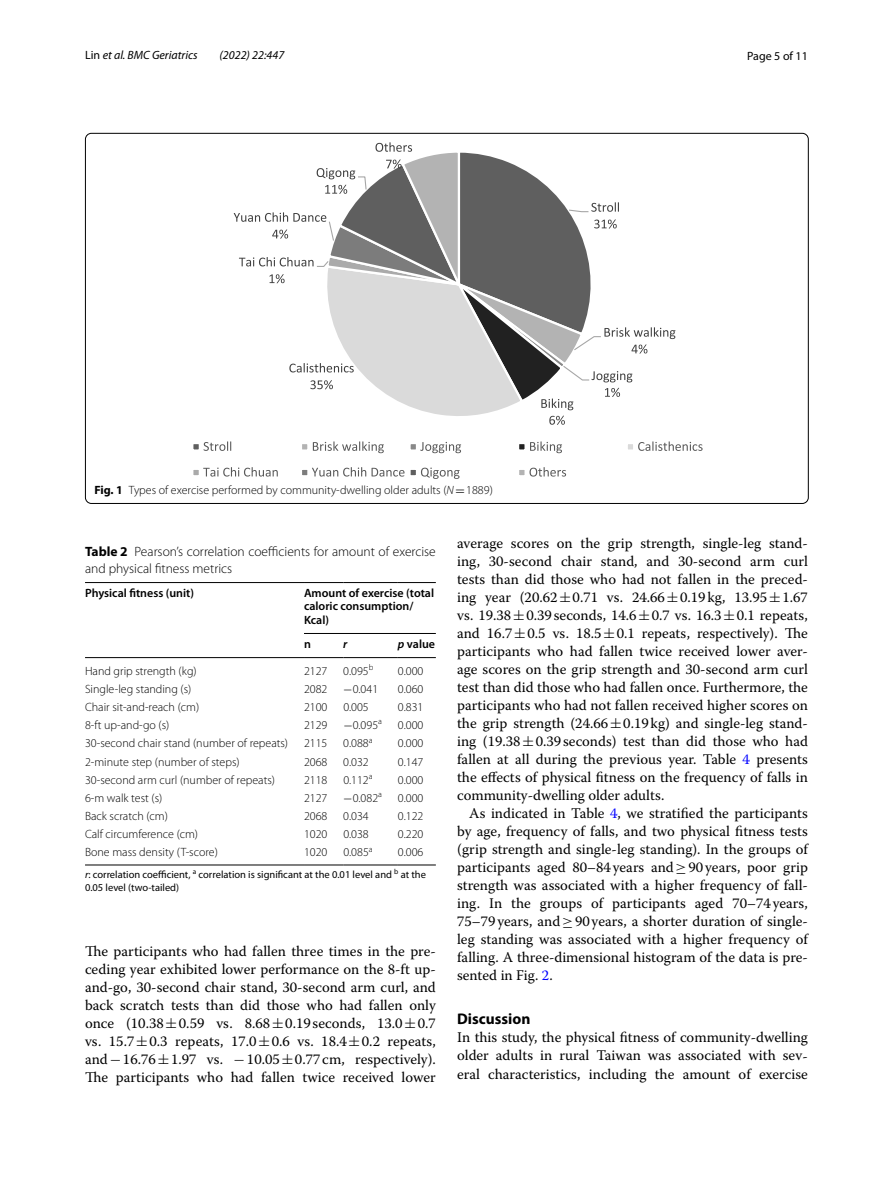
<style>
.page{position:relative;width:893px;height:1187px;background:#fff}
.page>*{position:absolute;margin:0;border:0;box-sizing:border-box;transform-origin:0 0}
.t1{font:700 15.45px "Myriad Pro";color:#000}
.t2{font:14.7px/18px "Warnock Pro";color:#000;text-align:justify}
.t3{font:300 13.5px/16.5px "Myriad Pro";color:#000}
.t4{font:300 12px "Myriad Pro";color:#000}
.t5{font:600 12px/13.5px "Myriad Pro";color:#000}
.t6{font:italic 12px "Myriad Pro";color:#000}
.t7{font:12px "Myriad Pro";color:#000}
.t8{font:italic 600 12px "Myriad Pro";color:#000}
.t9{font:10.5px/12.8px "Myriad Pro";color:#000}
.s1{font-style:normal}
.s2{font-weight:700}
.s3{font-style:italic}
.s4{font-family:"MTSY";font-weight:400}
.s5{font-family:"MTSY"}
.s6{color:#00f}
</style>
<div class="page">
<svg style="left:234px;top:142px;width:441px;height:283px"></svg>
<div style="left:192px;top:443px;width:8px;height:7px;background:#5f5f5f"></div>
<div style="left:191px;top:442px;width:10px;height:9px;border:2px solid #fff"></div>
<svg style="left:204px;top:441px;width:27px;height:10px"></svg>
<div style="left:300px;top:442px;width:10px;height:9px;background:#b3b3b3;border:2px solid #fff"></div>
<svg style="left:313px;top:441px;width:71px;height:12px"></svg>
<div style="left:408px;top:442px;width:10px;height:9px;background:#898989;border:2px solid #fff"></div>
<svg style="left:420px;top:442px;width:41px;height:11px"></svg>
<div style="left:517px;top:442px;width:10px;height:9px;background:#212121;border:2px solid #fff"></div>
<svg style="left:530px;top:441px;width:32px;height:12px"></svg>
<div style="left:626px;top:442px;width:9px;height:9px;background:#dadada;border:2px solid #fff"></div>
<svg style="left:638px;top:441px;width:65px;height:10px"></svg>
<div style="left:192px;top:469px;width:8px;height:7px;background:#aaa"></div>
<div style="left:191px;top:467px;width:10px;height:10px;border:2px solid #fff"></div>
<svg style="left:203px;top:467px;width:75px;height:9px"></svg>
<div style="left:301px;top:469px;width:7px;height:7px;background:#7c7c7c"></div>
<div style="left:300px;top:467px;width:10px;height:10px;border:2px solid #fff"></div>
<svg style="left:312px;top:467px;width:93px;height:9px"></svg>
<div style="left:409px;top:469px;width:8px;height:7px;background:#5f5f5f"></div>
<div style="left:408px;top:467px;width:10px;height:10px;border:2px solid #fff"></div>
<svg style="left:421px;top:467px;width:39px;height:12px"></svg>
<div style="left:518px;top:469px;width:8px;height:7px;background:#b3b3b3"></div>
<div style="left:517px;top:467px;width:10px;height:10px;border:2px solid #fff"></div>
<svg style="left:529px;top:467px;width:37px;height:9px"></svg>
<hr style="left:85px;top:582px;width:219px;height:1px;background:#000">
<hr style="left:85px;top:657px;width:219px;height:1px;background:#000">
<hr style="left:304px;top:582px;width:39px;height:1px;background:#000">
<hr style="left:343px;top:582px;width:55px;height:1px;background:#000">
<hr style="left:398px;top:582px;width:38px;height:1px;background:#000">
<hr style="left:304px;top:657px;width:39px;height:1px;background:#000">
<hr style="left:343px;top:657px;width:55px;height:1px;background:#000">
<hr style="left:398px;top:657px;width:38px;height:1px;background:#000">
<hr style="left:85px;top:864px;width:219px;height:1px;background:#000">
<hr style="left:304px;top:864px;width:39px;height:1px;background:#000">
<hr style="left:343px;top:864px;width:55px;height:1px;background:#000">
<hr style="left:398px;top:864px;width:38px;height:1px;background:#000">
<hr style="left:304px;top:633px;width:132px;height:1px;background:#000">
<p class="t6" style="left:85px;top:48px;width:114px"><span class="s1">Lin</span> et al. BMC Geriatrics</p>
<p class="t6" style="left:220px;top:48px;width:66px">(2022) 22:447</p>
<p class="t7" style="left:747px;top:48px;width:62px">Page 5 of 11</p>
<p class="t4" style="left:94px;top:483px;width:400px"><span class="s2">Fig. 1</span> Types of exercise performed by community-dwelling older adults (<span class="s3">N</span><span class="s4">=</span>1889)</p>
<p class="t3" style="left:85px;top:543px;width:352px"><span class="s2">Table 2</span> Pearson’s correlation coefficients for amount of exercise and physical fitness metrics</p>
<p class="t5" style="left:85px;top:586px;width:110px">Physical fitness (unit)</p>
<p class="t5" style="left:304px;top:586px;width:132px">Amount of exercise (total caloric consumption/<br>Kcal)</p>
<p class="t5" style="left:304px;top:636px;width:8px">n</p>
<p class="t8" style="left:343px;top:636px;width:6px">r</p>
<p class="t5" style="left:398px;top:636px;width:39px"><span class="s3">p</span> value</p>
<p class="t4" style="left:85px;top:664px;width:113px">Hand grip strength (kg)</p>
<p class="t4" style="left:304px;top:664px;width:25px">2127</p>
<p class="t4" style="left:343px;top:664px;width:32px">0.095<sup>b</sup></p>
<p class="t4" style="left:398px;top:664px;width:27px">0.000</p>
<p class="t4" style="left:85px;top:682px;width:108px">Single-leg standing (s)</p>
<p class="t4" style="left:304px;top:682px;width:25px">2082</p>
<p class="t4" style="left:343px;top:682px;width:36px"><span class="s4">−</span>0.041</p>
<p class="t4" style="left:398px;top:682px;width:27px">0.060</p>
<p class="t4" style="left:85px;top:700px;width:116px">Chair sit-and-reach (cm)</p>
<p class="t4" style="left:304px;top:700px;width:25px">2100</p>
<p class="t4" style="left:343px;top:700px;width:27px">0.005</p>
<p class="t4" style="left:398px;top:700px;width:27px">0.831</p>
<p class="t4" style="left:85px;top:718px;width:86px">8-ft up-and-go (s)</p>
<p class="t4" style="left:304px;top:718px;width:25px">2129</p>
<p class="t4" style="left:343px;top:718px;width:40px"><span class="s4">−</span>0.095<sup>a</sup></p>
<p class="t4" style="left:398px;top:718px;width:27px">0.000</p>
<p class="t4" style="left:85px;top:736px;width:205px">30-second chair stand (number of repeats)</p>
<p class="t4" style="left:304px;top:736px;width:25px">2115</p>
<p class="t4" style="left:343px;top:736px;width:31px">0.088<sup>a</sup></p>
<p class="t4" style="left:398px;top:736px;width:27px">0.000</p>
<p class="t4" style="left:85px;top:755px;width:156px">2-minute step (number of steps)</p>
<p class="t4" style="left:304px;top:755px;width:25px">2068</p>
<p class="t4" style="left:343px;top:755px;width:27px">0.032</p>
<p class="t4" style="left:398px;top:755px;width:27px">0.147</p>
<p class="t4" style="left:85px;top:773px;width:192px">30-second arm curl (number of repeats)</p>
<p class="t4" style="left:304px;top:773px;width:25px">2118</p>
<p class="t4" style="left:343px;top:773px;width:31px">0.112<sup>a</sup></p>
<p class="t4" style="left:398px;top:773px;width:27px">0.000</p>
<p class="t4" style="left:85px;top:791px;width:79px">6-m walk test (s)</p>
<p class="t4" style="left:304px;top:791px;width:25px">2127</p>
<p class="t4" style="left:343px;top:791px;width:40px"><span class="s4">−</span>0.082<sup>a</sup></p>
<p class="t4" style="left:398px;top:791px;width:27px">0.000</p>
<p class="t4" style="left:85px;top:809px;width:84px">Back scratch (cm)</p>
<p class="t4" style="left:304px;top:809px;width:25px">2068</p>
<p class="t4" style="left:343px;top:809px;width:27px">0.034</p>
<p class="t4" style="left:398px;top:809px;width:27px">0.122</p>
<p class="t4" style="left:85px;top:827px;width:115px">Calf circumference (cm)</p>
<p class="t4" style="left:304px;top:827px;width:25px">1020</p>
<p class="t4" style="left:343px;top:827px;width:27px">0.038</p>
<p class="t4" style="left:398px;top:827px;width:27px">0.220</p>
<p class="t4" style="left:85px;top:845px;width:134px">Bone mass density (T-score)</p>
<p class="t4" style="left:304px;top:845px;width:25px">1020</p>
<p class="t4" style="left:343px;top:845px;width:31px">0.085<sup>a</sup></p>
<p class="t4" style="left:398px;top:845px;width:27px">0.006</p>
<p class="t9" style="left:85px;top:867px;width:342px"><span class="s3">r</span>: correlation coefficient, <sup>a</sup> correlation is significant at the 0.01 level and <sup>b</sup> at the<br>0.05 level (two-tailed)</p>
<p class="t2" style="left:85px;top:942px;width:352px">The participants who had fallen three times in the pre&shy;ceding year exhibited lower performance on the 8-ft up&shy;and-go, 30-second chair stand, 30-second arm curl, and back scratch tests than did those who had fallen only once (10.38<span class="s5">±</span>0.59 vs. 8.68<span class="s5">±</span>0.19seconds, 13.0<span class="s5">±</span>0.7 vs. 15.7<span class="s5">±</span>0.3 repeats, 17.0<span class="s5">±</span>0.6 vs. 18.4<span class="s5">±</span>0.2 repeats, and<span class="s5">−</span>16.76<span class="s5">±</span>1.97 vs. <span class="s5">−</span>10.05<span class="s5">±</span>0.77cm, respectively).<br>The participants who had fallen twice received lower</p>
<p class="t2" style="left:457px;top:533px;width:352px">average scores on the grip strength, single-leg stand&shy;ing, 30-second chair stand, and 30-second arm curl tests than did those who had not fallen in the preced&shy;ing year (20.62<span class="s5">±</span>0.71 vs. 24.66<span class="s5">±</span>0.19kg, 13.95<span class="s5">±</span>1.67 vs. 19.38<span class="s5">±</span>0.39seconds, 14.6<span class="s5">±</span>0.7 vs. 16.3<span class="s5">±</span>0.1 repeats, and 16.7<span class="s5">±</span>0.5 vs. 18.5<span class="s5">±</span>0.1 repeats, respectively). The participants who had fallen twice received lower aver&shy;age scores on the grip strength and 30-second arm curl test than did those who had fallen once. Furthermore, the participants who had not fallen received higher scores on the grip strength (24.66<span class="s5">±</span>0.19kg) and single-leg stand&shy;ing (19.38<span class="s5">±</span>0.39seconds) test than did those who had fallen at all during the previous year. Table <span class="s6">4</span> presents the effects of physical fitness on the frequency of falls in community-dwelling older adults.</p>
<p class="t2" style="left:457px;top:803px;width:352px;text-indent:12px">As indicated in Table <span class="s6">4</span>, we stratified the participants by age, frequency of falls, and two physical fitness tests (grip strength and single-leg standing). In the groups of participants aged 80–84years and<span class="s5">≥</span>90years, poor grip strength was associated with a higher frequency of fall&shy;ing. In the groups of participants aged 70–74 years, 75–79years, and<span class="s5">≥</span>90years, a shorter duration of single&shy;leg standing was associated with a higher frequency of falling. A three-dimensional histogram of the data is pre&shy;sented in Fig. <span class="s6">2</span>.</p>
<p class="t1" style="left:457px;top:1009px;width:75px">Discussion</p>
<p class="t2" style="left:457px;top:1028px;width:352px">In this study, the physical fitness of community-dwelling older adults in rural Taiwan was associated with sev&shy;eral characteristics, including the amount of exercise</p>
</div>
